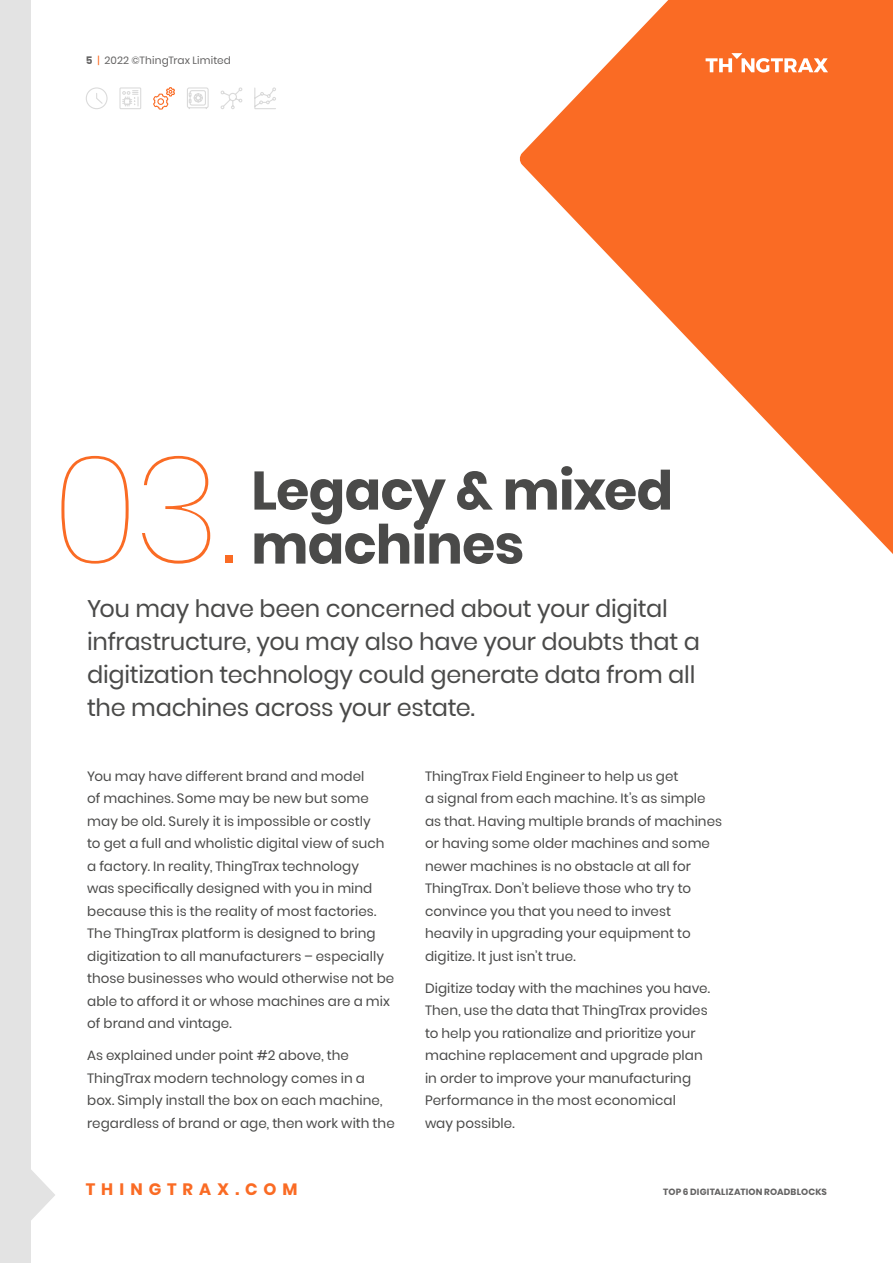
<style>
.page{position:relative;width:893px;height:1263px;background:#fff}
.page>*{position:absolute;margin:0;border:0;box-sizing:border-box;transform-origin:0 0}
.t1{font:100 150px "Poppins";color:#fa6b24}
.t2{font:700 54px/54px "Poppins";letter-spacing:-.015em;color:#4a4a49}
.t3{font:24px/33px "Poppins";letter-spacing:-.01em;color:#4a4a49}
.t4{font:700 16.5px "Poppins";letter-spacing:.365em;color:#fa6b24}
.t5{font:13.5px/22.5px "Poppins";letter-spacing:.005em;color:#4a4a49}
.t6{font:10.5px "Poppins";letter-spacing:.015em;color:#646363}
.t7{font:700 9px "Poppins";letter-spacing:.02em;color:#646363}
.s1{font-weight:700}
.s2{color:#fa6b24}
</style>
<div class="page">
<svg style="left:519px;top:0;width:374px;height:554px;fill:#fa6b24"></svg>
<svg style="left:30px;top:1167px;width:25px;height:55px"></svg>
<div style="left:0;top:0;width:30px;height:1263px;background:#e3e3e3"></div>
<svg style="left:86px;top:87px;width:22px;height:22px"></svg>
<svg style="left:119px;top:87px;width:22px;height:22px"></svg>
<svg style="left:153px;top:87px;width:22px;height:23px"></svg>
<svg style="left:187px;top:87px;width:22px;height:22px"></svg>
<svg style="left:220px;top:87px;width:23px;height:22px"></svg>
<svg style="left:254px;top:87px;width:22px;height:22px"></svg>
<svg style="left:706px;top:53px;width:122px;height:20px"></svg>
<p class="t6" style="left:86px;top:54px;width:147px"><span class="s1">5</span> <span class="s2">|</span> 2022 ©ThingTrax Limited</p>
<h1 class="t1" style="left:51px;top:423px;width:188px">03.</h1>
<h2 class="t2" style="left:251px;top:464px;width:423px">Legacy &amp; mixed machines</h2>
<h3 class="t3" style="left:87px;top:593px;width:614px">You may have been concerned about your digital infrastructure, you may also have your doubts that a digitization technology could generate data from all the machines across your estate.</h3>
<p class="t5" style="left:87px;top:765px;width:309px">You may have different brand and model<br>of machines. Some may be new but some may be old. Surely it is impossible or costly<br>to get a full and wholistic digital view of such a factory. In reality, ThingTrax technology<br>was specifically designed with you in mind because this is the reality of most factories.<br>The ThingTrax platform is designed to bring digitization to all manufacturers – especially those businesses who would otherwise not be able to afford it or whose machines are a mix of brand and vintage.</p>
<p class="t5" style="left:87px;top:1044px;width:309px">As explained under point #2 above, the ThingTrax modern technology comes in a box. Simply install the box on each machine, regardless of brand or age, then work with the</p>
<p class="t5" style="left:425px;top:765px;width:299px">ThingTrax Field Engineer to help us get<br>a signal from each machine. It’s as simple as that. Having multiple brands of machines or having some older machines and some newer machines is no obstacle at all for ThingTrax. Don’t believe those who try to convince you that you need to invest heavily in upgrading your equipment to digitize. It just isn’t true.</p>
<p class="t5" style="left:425px;top:977px;width:287px">Digitize today with the machines you have.<br>Then, use the data that ThingTrax provides to help you rationalize and prioritize your machine replacement and upgrade plan in order to improve your manufacturing Performance in the most economical<br>way possible.</p>
<p class="t4" style="left:86px;top:1180px;width:213px">THINGTRAX.COM</p>
<p class="t7" style="left:663px;top:1186px;width:165px">TOP 6 DIGITALIZATION ROADBLOCKS</p>
</div>
